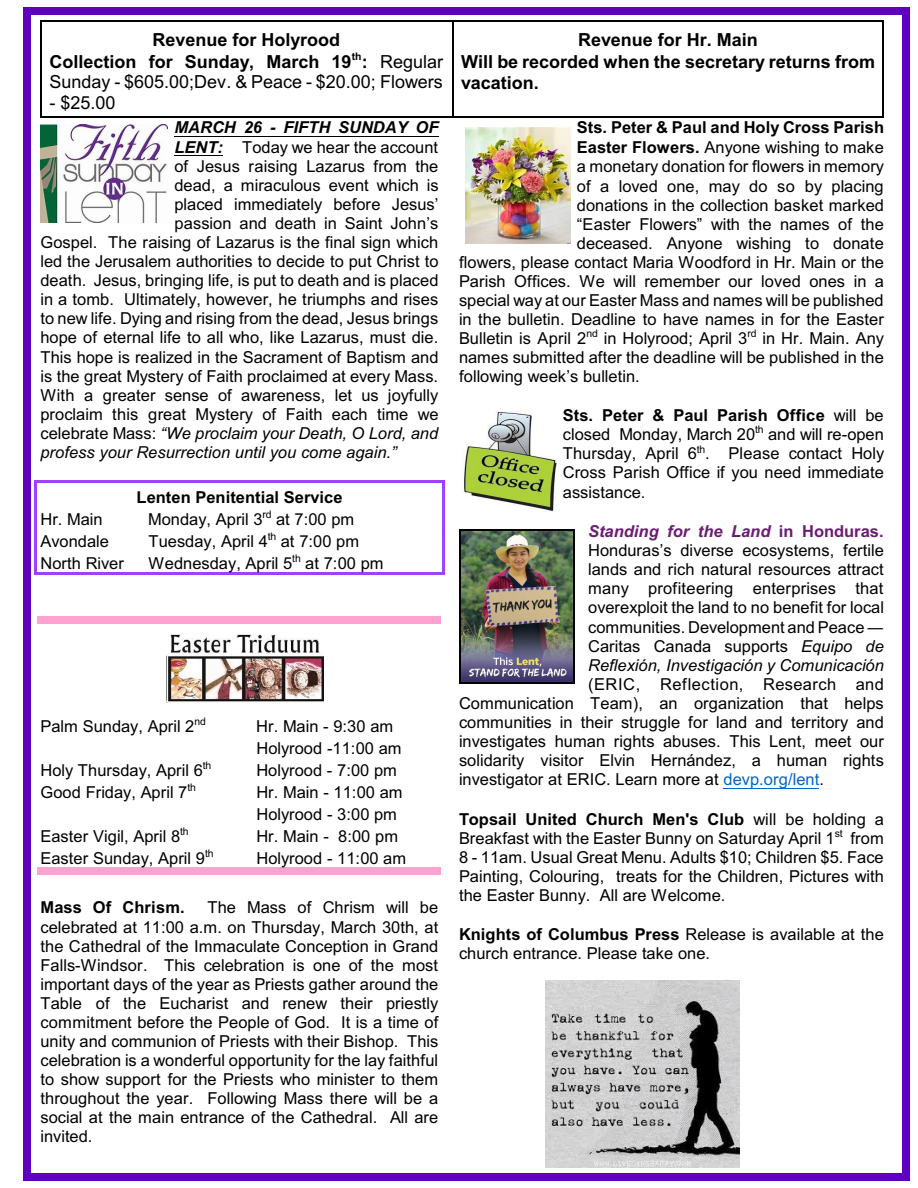
<style>
.page{position:relative;width:918px;height:1188px;background:#fff}
.page>*{position:absolute;margin:0;border:0;box-sizing:border-box;transform-origin:0 0}
.t1{font:18px/21px "Arial";color:#000;text-align:center}
.t2{font:700 18px/21.3px "Arial";color:#000}
.t3{font:16.5px/19px "Arial";color:#000;text-align:justify}
.t4{font:italic 16.5px "Arial";color:#000}
.t5{font:700 16.5px "Arial";color:#000}
.t6{font:italic 700 16.5px "Arial";color:#000}
.s1{font-weight:700}
.s2{font-weight:700;font-style:italic}
.s3{font-style:normal}
.s4{font-weight:700;font-style:italic;color:#6b1c73}
.s5{font-weight:700;color:#6b1c73}
.s6{font-style:italic}
.s7{color:#0563c2}
</style>
<div class="page">
<div style="left:23px;top:8px;width:7px;height:1172px;background:#5e00bd"></div>
<div style="left:903px;top:8px;width:7px;height:1172px;background:#5e00bd"></div>
<div style="left:23px;top:8px;width:887px;height:7px;background:#5e00bd"></div>
<div style="left:23px;top:1173px;width:887px;height:7px;background:#5e00bd"></div>
<hr style="left:40px;top:20px;width:2px;height:97px;background:#000">
<hr style="left:40px;top:20px;width:412px;height:2px;background:#000">
<hr style="left:40px;top:116px;width:412px;height:1px;background:#000">
<hr style="left:452px;top:20px;width:2px;height:97px;background:#000">
<hr style="left:883px;top:20px;width:1px;height:97px;background:#000">
<hr style="left:452px;top:20px;width:432px;height:2px;background:#000">
<hr style="left:452px;top:116px;width:432px;height:1px;background:#000">
<hr style="left:35px;top:481px;width:2px;height:31px;background:#a140ff">
<hr style="left:442px;top:481px;width:2px;height:31px;background:#a140ff">
<hr style="left:35px;top:481px;width:409px;height:2px;background:#a140ff">
<hr style="left:35px;top:506px;width:2px;height:28px;background:#a140ff">
<hr style="left:442px;top:506px;width:2px;height:28px;background:#a140ff">
<hr style="left:35px;top:528px;width:2px;height:28px;background:#a140ff">
<hr style="left:442px;top:528px;width:2px;height:28px;background:#a140ff">
<hr style="left:35px;top:550px;width:2px;height:25px;background:#a140ff">
<hr style="left:442px;top:550px;width:2px;height:25px;background:#a140ff">
<hr style="left:35px;top:572px;width:409px;height:3px;background:#a140ff">
<div style="left:37px;top:616px;width:404px;height:8px;background:#ffa1d1"></div>
<div style="left:37px;top:868px;width:404px;height:7px;background:#ffa1d1"></div>
<img style="left:40px;top:124px;width:128px;height:99px">
<img style="left:167px;top:634px;width:156px;height:68px">
<img style="left:466px;top:128px;width:104px;height:116px">
<img style="left:462px;top:412px;width:94px;height:100px">
<img style="left:460px;top:531px;width:113px;height:151px">
<hr style="left:459px;top:530px;width:1px;height:154px;background:#000">
<hr style="left:573px;top:530px;width:2px;height:154px;background:#000">
<hr style="left:459px;top:530px;width:115px;height:1px;background:#000">
<hr style="left:459px;top:683px;width:115px;height:1px;background:#000">
<img style="left:545px;top:980px;width:194px;height:188px">
<hr style="left:174px;top:136px;width:265px;height:1px;background:#000">
<hr style="left:174px;top:155px;width:49px;height:1px;background:#000">
<hr style="left:724px;top:788px;width:95px;height:1px;background:#0563c2">
<p class="t1" style="left:50px;top:31px;width:395px"><span class="s1">Revenue for Holyrood<br>Collection for Sunday, March 19</span><sup>th</sup><span class="s1">:</span> Regular<br>Sunday - $605.00;Dev. &amp; Peace - $20.00; Flowers</p>
<p class="t1" style="left:50px;top:94px;width:68px">- $25.00</p>
<p class="t6" style="left:174px;top:121px;width:266px">MARCH 26 - FIFTH SUNDAY OF</p>
<p class="t3" style="left:174px;top:139px;width:265px"><span class="s2">LENT:</span> Today we hear the account</p>
<p class="t3" style="left:174px;top:158px;width:266px">of Jesus raising Lazarus from the</p>
<p class="t3" style="left:174px;top:177px;width:266px">dead, a miraculous event which is</p>
<p class="t3" style="left:174px;top:196px;width:266px">placed immediately before Jesus’</p>
<p class="t3" style="left:174px;top:215px;width:266px">passion and death in Saint John’s</p>
<p class="t3" style="left:40px;top:234px;width:399px">Gospel. The raising of Lazarus is the final sign which</p>
<p class="t3" style="left:40px;top:253px;width:400px">led the Jerusalem authorities to decide to put Christ to</p>
<p class="t3" style="left:40px;top:272px;width:399px">death. Jesus, bringing life, is put to death and is placed</p>
<p class="t3" style="left:40px;top:291px;width:399px">in a tomb. Ultimately, however, he triumphs and rises</p>
<p class="t3" style="left:40px;top:311px;width:399px">to new life. Dying and rising from the dead, Jesus brings</p>
<p class="t3" style="left:40px;top:330px;width:399px">hope of eternal life to all who, like Lazarus, must die.</p>
<p class="t3" style="left:40px;top:349px;width:400px">This hope is realized in the Sacrament of Baptism and</p>
<p class="t3" style="left:40px;top:368px;width:399px">is the great Mystery of Faith proclaimed at every Mass.</p>
<p class="t3" style="left:40px;top:387px;width:400px">With a greater sense of awareness, let us joyfully</p>
<p class="t3" style="left:40px;top:406px;width:400px">proclaim this great Mystery of Faith each time we</p>
<p class="t4" style="left:40px;top:427px;width:399px"><span class="s3">celebrate Mass:</span> “We proclaim your Death, O Lord, and</p>
<p class="t4" style="left:40px;top:446px;width:358px">profess your Resurrection until you come again.”</p>
<p class="t5" style="left:137px;top:491px;width:207px">Lenten Penitential Service</p>
<p class="t3" style="left:40px;top:511px;width:64px">Hr. Main</p>
<p class="t3" style="left:148px;top:511px;width:208px">Monday, April 3<sup>rd</sup> at 7:00 pm</p>
<p class="t3" style="left:40px;top:533px;width:70px">Avondale</p>
<p class="t3" style="left:148px;top:533px;width:212px">Tuesday, April 4<sup>th</sup> at 7:00 pm</p>
<p class="t3" style="left:40px;top:555px;width:85px">North River</p>
<p class="t3" style="left:148px;top:555px;width:237px">Wednesday, April 5<sup>th</sup> at 7:00 pm</p>
<p class="t3" style="left:40px;top:718px;width:167px">Palm Sunday, April 2<sup>nd</sup></p>
<p class="t3" style="left:256px;top:716px;width:147px;line-height:22.2px">Hr. Main - 9:30 am<br>Holyrood -11:00 am</p>
<p class="t3" style="left:40px;top:762px;width:172px">Holy Thursday, April 6<sup>th</sup></p>
<p class="t3" style="left:256px;top:762px;width:142px">Holyrood - 7:00 pm</p>
<p class="t3" style="left:40px;top:784px;width:157px">Good Friday, April 7<sup>th</sup></p>
<p class="t3" style="left:256px;top:783px;width:148px;line-height:21.9px">Hr. Main - 11:00 am<br>Holyrood - 3:00 pm</p>
<p class="t3" style="left:40px;top:828px;width:150px">Easter Vigil, April 8<sup>th</sup></p>
<p class="t3" style="left:256px;top:828px;width:143px">Hr. Main - 8:00 pm</p>
<p class="t3" style="left:40px;top:850px;width:175px">Easter Sunday, April 9<sup>th</sup></p>
<p class="t3" style="left:257px;top:850px;width:151px">Holyrood - 11:00 am</p>
<p class="t5" style="left:40px;top:901px;width:146px">Mass Of Chrism.</p>
<p class="t3" style="left:40px;top:900px;width:399px;text-indent:167px">The Mass of Chrism will be celebrated at 11:00 a.m. on Thursday, March 30th, at the Cathedral of the Immaculate Conception in Grand Falls-Windsor. This celebration is one of the most important days of the year as Priests gather around the Table of the Eucharist and renew their priestly commitment before the People of God. It is a time of unity and communion of Priests with their Bishop. This celebration is a wonderful opportunity for the lay faithful to show support for the Priests who minister to them throughout the year. Following Mass there will be a social at the main entrance of the Cathedral. All are invited.</p>
<p class="t2" style="left:461px;top:31px;width:415px;text-indent:117px">Revenue for Hr. Main<br>Will be recorded when the secretary returns from vacation.</p>
<p class="t5" style="left:577px;top:121px;width:309px">Sts. Peter &amp; Paul and Holy Cross Parish</p>
<p class="t3" style="left:577px;top:139px;width:309px"><span class="s1">Easter Flowers.</span> Anyone wishing to make</p>
<p class="t3" style="left:577px;top:159px;width:309px">a monetary donation for flowers in memory</p>
<p class="t3" style="left:577px;top:178px;width:308px">of a loved one, may do so by placing</p>
<p class="t3" style="left:577px;top:197px;width:309px">donations in the collection basket marked</p>
<p class="t3" style="left:577px;top:216px;width:309px">“Easter Flowers” with the names of the</p>
<p class="t3" style="left:577px;top:235px;width:309px">deceased. Anyone wishing to donate</p>
<p class="t3" style="left:459px;top:254px;width:427px">flowers, please contact Maria Woodford in Hr. Main or the</p>
<p class="t3" style="left:459px;top:273px;width:427px">Parish Offices. We will remember our loved ones in a</p>
<p class="t3" style="left:459px;top:292px;width:426px">special way at our Easter Mass and names will be published</p>
<p class="t3" style="left:459px;top:311px;width:426px">in the bulletin. Deadline to have names in for the Easter</p>
<p class="t3" style="left:459px;top:330px;width:427px">Bulletin is April 2<sup>nd</sup> in Holyrood; April 3<sup>rd</sup> in Hr. Main. Any</p>
<p class="t3" style="left:459px;top:349px;width:426px">names submitted after the deadline will be published in the</p>
<p class="t3" style="left:459px;top:369px;width:182px">following week’s bulletin.</p>
<p class="t3" style="left:563px;top:407px;width:323px"><span class="s1">Sts. Peter &amp; Paul Parish Office</span> will be closed Monday, March 20<sup>th</sup> and will re-open Thursday, April 6<sup>th</sup>. Please contact Holy Cross Parish Office if you need immediate assistance.</p>
<p class="t3" style="left:588px;top:523px;width:297px"><span class="s4">Standing for the Land</span> <span class="s5">in Honduras.<br></span>Honduras’s diverse ecosystems, fertile lands and rich natural resources attract many profiteering enterprises that overexploit the land to no benefit for local communities. Development and Peace ¯ Caritas Canada supports <span class="s6">Equipo de Reflexión, Investigación y Comunicación</span></p>
<p class="t3" style="left:459px;top:676px;width:426px;text-indent:129px">(ERIC, Reflection, Research and Communication Team), an organization that helps communities in their struggle for land and territory and investigates human rights abuses. This Lent, meet our solidarity visitor Elvin Hernández, a human rights investigator at ERIC. Learn more at <span class="s7">devp.org/lent</span>.</p>
<p class="t3" style="left:459px;top:811px;width:426px"><span class="s1">Topsail United Church Men's Club</span> will be holding a Breakfast with the Easter Bunny on Saturday April 1<sup>st</sup> from 8 - 11am. Usual Great Menu. Adults $10; Children $5. Face Painting, Colouring, treats for the Children, Pictures with the Easter Bunny. All are Welcome.</p>
<p class="t3" style="left:459px;top:926px;width:426px"><span class="s1">Knights of Columbus Press</span> Release is available at the church entrance. Please take one.</p>
</div>
